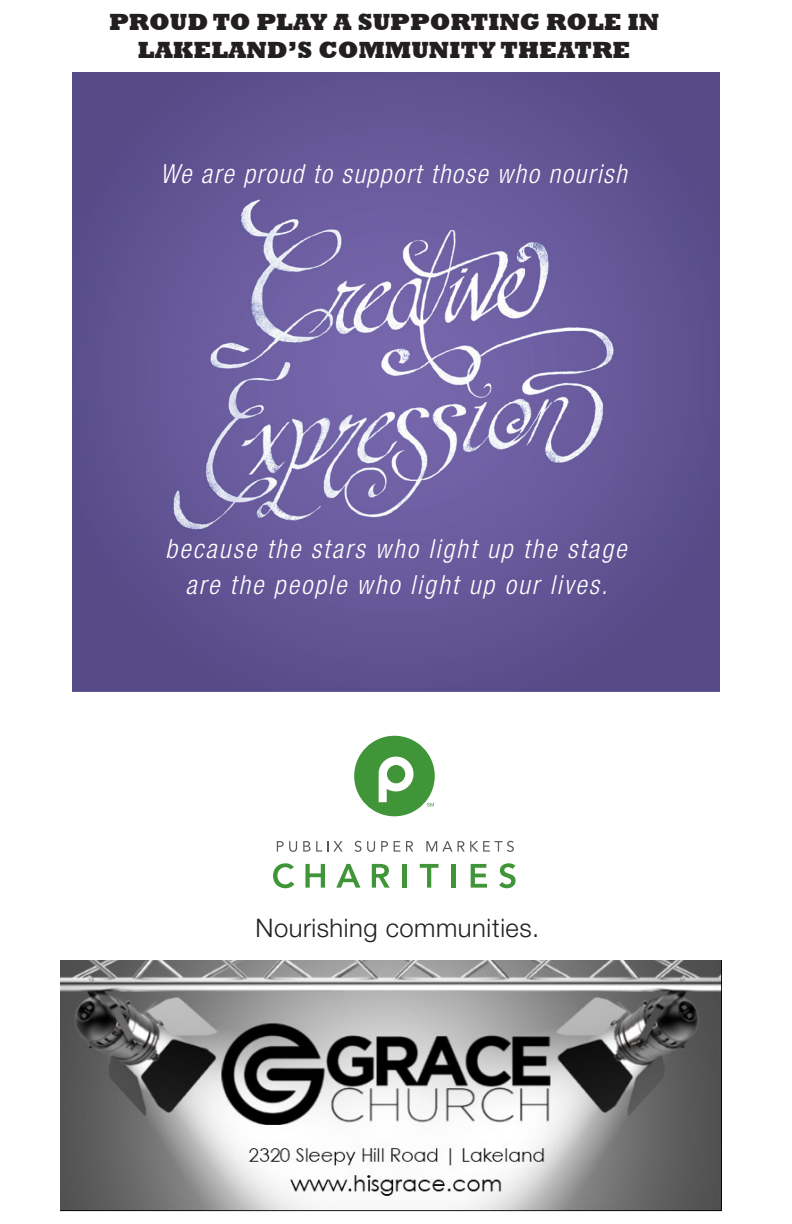
<style>
.page{position:relative;width:792px;height:1224px;background:#fff}
.page>*{position:absolute;margin:0;border:0;box-sizing:border-box;transform-origin:0 0}
.t1{font:italic 300 condensed 26.4px/36px "Helvetica Neue";letter-spacing:.08em;color:#fff;text-align:center}
.t2{font:italic 300 condensed 26.4px "Helvetica Neue";letter-spacing:.06em;color:#fff}
.t3{font:300 25.6px "Helvetica Neue";letter-spacing:.02em;color:#231f20}
.t4{font:800 24px/28.8px "Rockwell";color:#231f20;text-align:center}
</style>
<div class="page">
<svg style="left:277px;top:841px;width:20px;height:11px"></svg>
<svg style="left:303px;top:841px;width:7px;height:11px"></svg>
<svg style="left:316px;top:841px;width:27px;height:11px"></svg>
<svg style="left:355px;top:841px;width:20px;height:11px"></svg>
<svg style="left:381px;top:841px;width:7px;height:11px"></svg>
<svg style="left:394px;top:841px;width:6px;height:11px"></svg>
<svg style="left:406px;top:841px;width:7px;height:11px"></svg>
<svg style="left:426px;top:841px;width:88px;height:11px"></svg>
<svg style="left:273px;top:863px;width:21px;height:25px"></svg>
<svg style="left:305px;top:864px;width:20px;height:24px"></svg>
<svg style="left:336px;top:864px;width:24px;height:24px"></svg>
<svg style="left:372px;top:864px;width:18px;height:24px"></svg>
<hr style="left:403px;top:864px;width:4px;height:24px;background:#3f9537">
<svg style="left:420px;top:864px;width:19px;height:24px"></svg>
<hr style="left:451px;top:864px;width:4px;height:24px;background:#3f9537">
<svg style="left:471px;top:864px;width:16px;height:24px"></svg>
<svg style="left:499px;top:863px;width:17px;height:25px"></svg>
<svg style="left:354px;top:736px;width:81px;height:80px"></svg>
<img style="left:72px;top:516px;width:648px;height:176px">
<div style="left:72px;top:72px;width:91px;height:444px;background:#564a87"></div>
<div style="left:628px;top:72px;width:92px;height:444px;background:#574b88"></div>
<img style="left:163px;top:72px;width:465px;height:75px">
<img style="left:81px;top:147px;width:615px;height:427px">
<img style="left:60px;top:960px;width:662px;height:251px">
<p class="t4" style="left:109px;top:7px;width:552px">PROUD TO PLAY A SUPPORTING ROLE IN<br>LAKELAND’S COMMUNITY THEATRE</p>
<p class="t2" style="left:160px;top:159px;width:468px">We are proud to support those who nourish</p>
<p class="t1" style="left:166px;top:530px;width:462px">because the stars who light up the stage are the people who light up our lives.</p>
<p class="t3" style="left:255px;top:912px;width:285px">Nourishing communities.</p>
</div>
